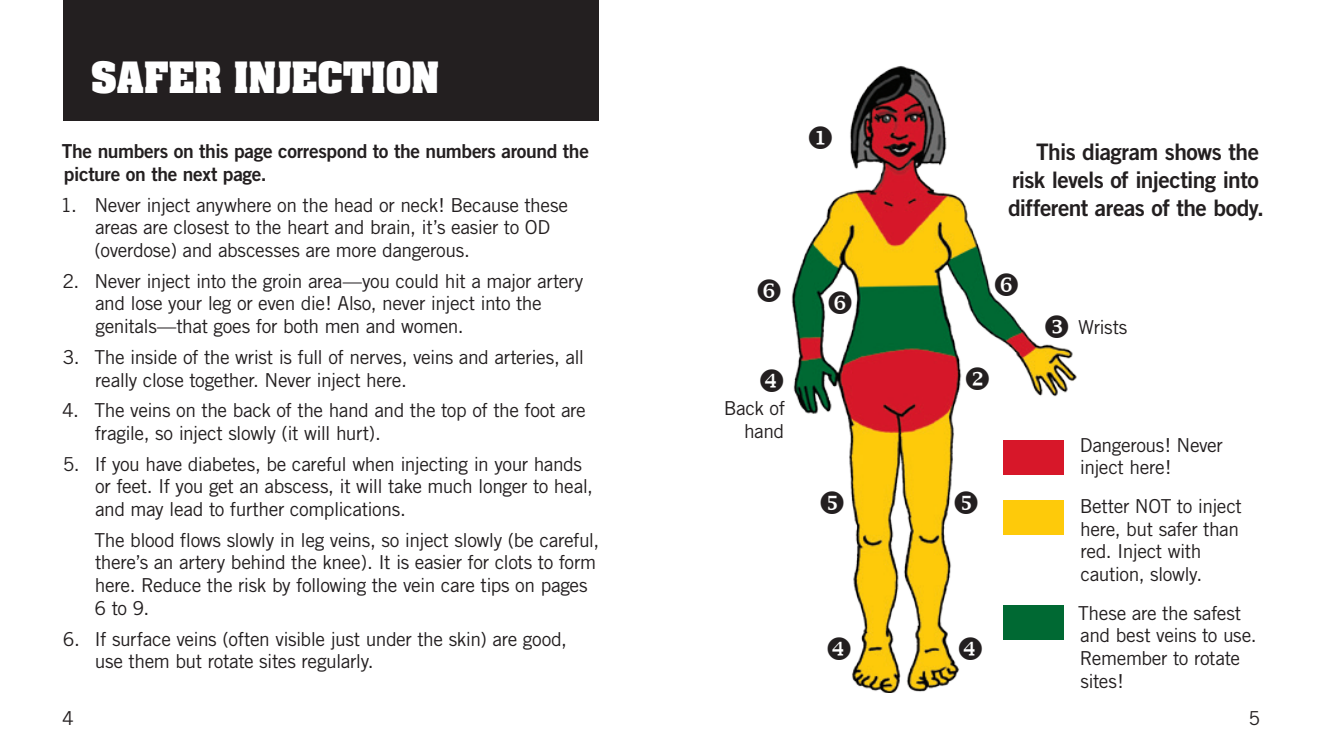
<style>
.page{position:relative;width:1323px;height:756px;background:#fff}
.page>*{position:absolute;margin:0;border:0;box-sizing:border-box;transform-origin:0 0}
.Heading{font:700 36.75px "Aachen";color:#fff}
.t1{font:22.75px/28px "Trade Gothic Bold Two";letter-spacing:-.025em;color:#231f20}
.Bullets{font:19.25px/22.8px "Trade Gothic";letter-spacing:-.025em;color:#231f20}
.t2{font:19.25px/22.8px "Trade Gothic Bold Two";letter-spacing:-.02em;color:#231f20}
</style>
<div class="page">
<div style="left:63px;top:0;width:535px;height:121px;background:#231f20"></div>
<img style="left:791px;top:66px;width:286px;height:627px">
<div style="left:1004px;top:440px;width:60px;height:35px;background:#d71729"></div>
<div style="left:1004px;top:500px;width:60px;height:35px;background:#feca0a"></div>
<div style="left:1004px;top:605px;width:60px;height:35px;background:#006933"></div>
<svg style="left:829px;top:291px;width:23px;height:23px"></svg>
<svg style="left:995px;top:272px;width:23px;height:24px"></svg>
<svg style="left:828px;top:636px;width:23px;height:24px"></svg>
<svg style="left:959px;top:636px;width:23px;height:24px"></svg>
<svg style="left:1046px;top:315px;width:22px;height:23px"></svg>
<svg style="left:821px;top:491px;width:23px;height:23px"></svg>
<svg style="left:955px;top:491px;width:23px;height:23px"></svg>
<svg style="left:809px;top:125px;width:23px;height:24px"></svg>
<svg style="left:966px;top:367px;width:23px;height:23px"></svg>
<p class="Heading" style="left:91px;top:51px;width:351px">SAFER INJECTION</p>
<p class="t2" style="left:62px;top:140px;width:529px">The numbers on this page correspond to the numbers around the picture on the next page.</p>
<p class="Bullets" style="left:94px;top:193px;width:475px;text-indent:-34px">1. Never inject anywhere on the head or neck! Because these areas are closest to the heart and brain, it’s easier to OD (overdose) and abscesses are more dangerous.</p>
<p class="Bullets" style="left:95px;top:269px;width:490px;text-indent:-32px">2. Never inject into the groin area—you could hit a major artery and lose your leg or even die! Also, never inject into the genitals—that goes for both men and women.</p>
<p class="Bullets" style="left:95px;top:345px;width:490px;text-indent:-33px">3. The inside of the wrist is full of nerves, veins and arteries, all really close together. Never inject here.</p>
<p class="Bullets" style="left:95px;top:399px;width:493px;text-indent:-33px">4. The veins on the back of the hand and the top of the foot are fragile, so inject slowly (it will hurt).</p>
<p class="Bullets" style="left:95px;top:452px;width:500px;text-indent:-32px">5. If you have diabetes, be careful when injecting in your hands or feet. If you get an abscess, it will take much longer to heal, and may lead to further complications.</p>
<p class="Bullets" style="left:94px;top:528px;width:506px">The blood flows slowly in leg veins, so inject slowly (be careful, there’s an artery behind the knee). It is easier for clots to form here. Reduce the risk by following the vein care tips on pages 6 to 9.</p>
<p class="Bullets" style="left:95px;top:627px;width:474px;text-indent:-32px">6. If surface veins (often visible just under the skin) are good, use them but rotate sites regularly.</p>
<p class="Bullets" style="left:724px;top:396px;width:63px;text-align:right">Back of hand</p>
<p class="t1" style="left:1008px;top:138px;width:258px;text-indent:28px">This diagram shows the risk levels of injecting into different areas of the body.</p>
<p class="Bullets" style="left:1078px;top:315px;width:51px">Wrists</p>
<p class="Bullets" style="left:1080px;top:433px;width:145px">Dangerous! Never inject here!</p>
<p class="Bullets" style="left:1080px;top:494px;width:164px">Better NOT to inject here, but safer than red. Inject with caution, slowly.</p>
<p class="Bullets" style="left:1078px;top:601px;width:180px">These are the safest and best veins to use.<br>Remember to rotate sites!</p>
<p class="Bullets" style="left:62px;top:707px;width:13px">4</p>
<p class="Bullets" style="left:1248px;top:707px;width:13px">5</p>
</div>
